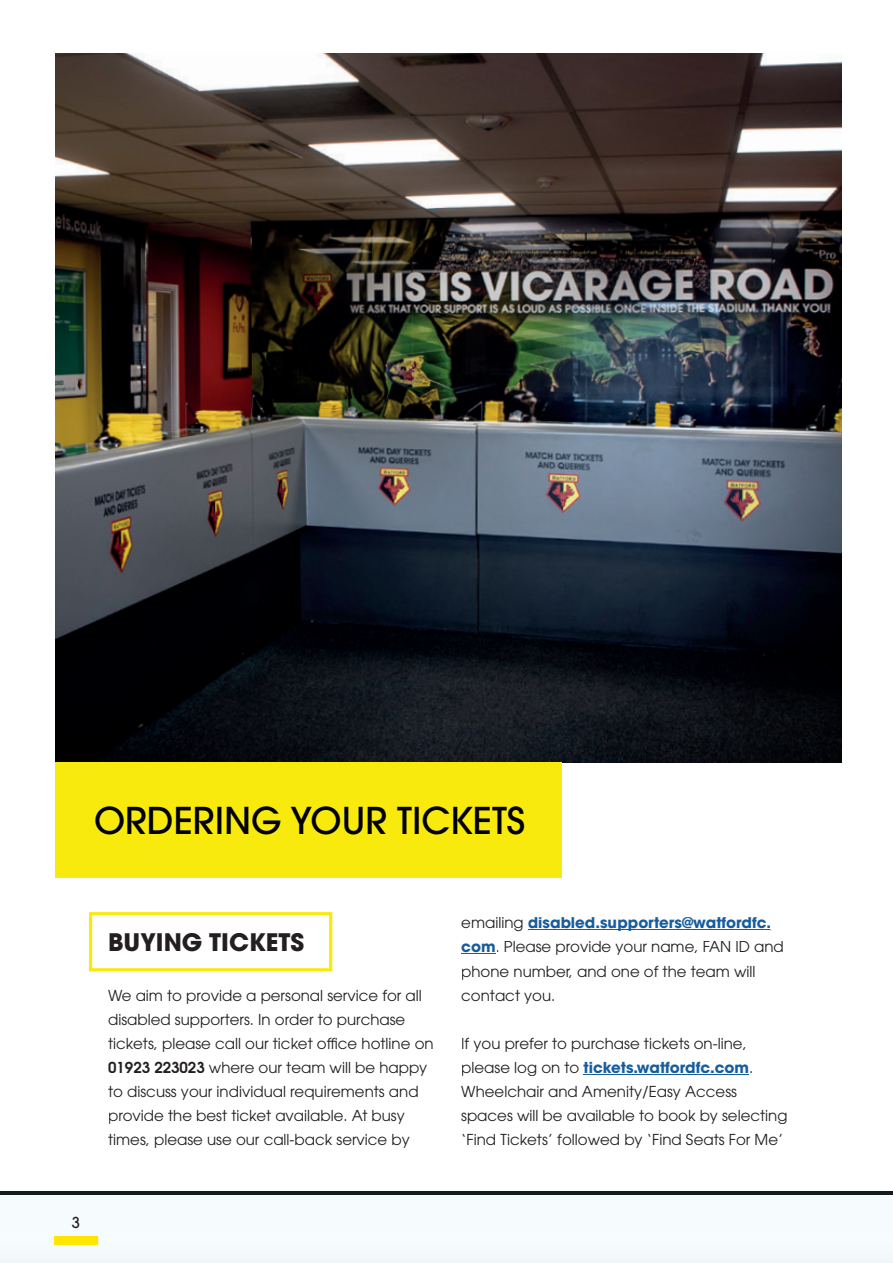
<style>
.page{position:relative;width:893px;height:1263px;background:#fff}
.page>*{position:absolute;margin:0;border:0;box-sizing:border-box;transform-origin:0 0}
.t1{font:500 36.75px "ITC Avant Garde Pro";color:#000}
.t2{font:700 24px "ITC Avant Garde Pro";color:#231f20}
.t3{font:15px/24px "ITC Avant Garde Pro";color:#231f20}
.t4{font:500 15px "ITC Avant Garde Pro";color:#231f20}
.s1{font-weight:600}
.s2{font-weight:700;color:#175d9e}
</style>
<div class="page">
<hr style="left:461px;top:953px;width:35px;height:1px;background:#175d9e">
<hr style="left:584px;top:1074px;width:165px;height:1px;background:#175d9e">
<hr style="left:528px;top:929px;width:242px;height:1px;background:#175d9e">
<img style="left:56px;top:54px;width:785px;height:708px">
<div style="left:89px;top:912px;width:243px;height:59px;border:3px solid #f9ea0e"></div>
<div style="left:56px;top:762px;width:506px;height:116px;background:#f9ea0e"></div>
<hr style="left:0;top:1191px;width:893px;height:4px;background:#161b21">
<div style="left:0;top:1196px;width:893px;height:67px;background:#f6fbfe"></div>
<div style="left:54px;top:1236px;width:44px;height:9px;background:#ffe601"></div>
<h1 class="t1" style="left:94px;top:797px;width:433px">ORDERING YOUR TICKETS</h1>
<h2 class="t2" style="left:108px;top:926px;width:198px">BUYING TICKETS</h2>
<p class="t3" style="left:108px;top:983px;width:327px">We aim to provide a personal service for all disabled supporters. In order to purchase tickets, please call our ticket office hotline on <span class="s1">01923 223023</span> where our team will be happy to discuss your individual requirements and provide the best ticket available. At busy times, please use our call-back service by</p>
<p class="t4" style="left:72px;top:1212px;width:12px">43</p>
<p class="t3" style="left:461px;top:911px;width:324px">emailing <span class="s2">disabled.supporters@watfordfc. com</span>. Please provide your name, FAN ID and phone number, and one of the team will contact you.</p>
<p class="t3" style="left:461px;top:1031px;width:328px">If you prefer to purchase tickets on-line, please log on to <span class="s2">tickets.watfordfc.com</span>.<br>Wheelchair and Amenity/Easy Access spaces will be available to book by selecting ‘Find Tickets’ followed by ‘Find Seats For Me’</p>
</div>
